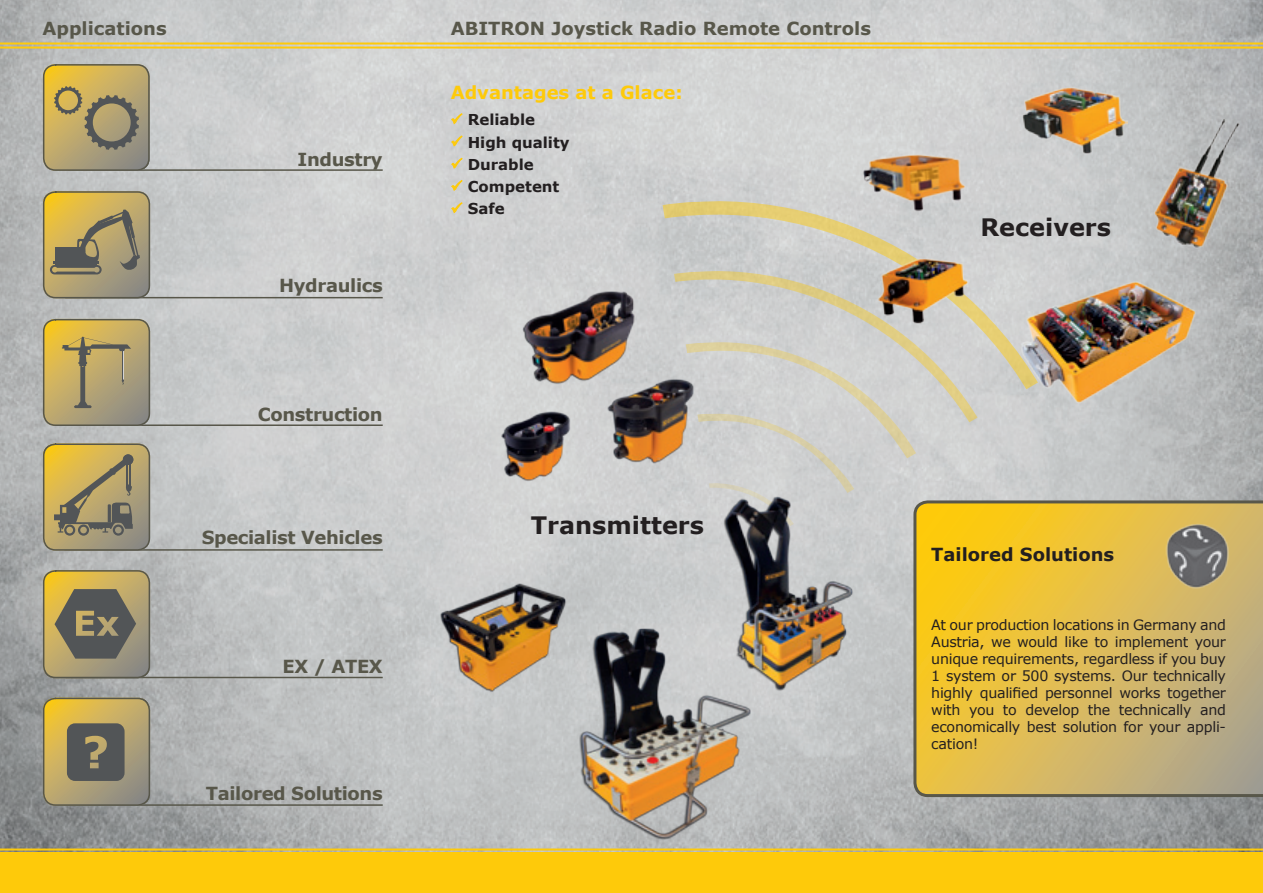
<style>
.page{position:relative;width:1263px;height:893px;background:#fff}
.page>*{position:absolute;margin:0;border:0;box-sizing:border-box;transform-origin:0 0}
.t1{font:700 24px "Verdana";color:#231f20}
.t2{font:700 18px "Verdana";letter-spacing:-.02em;color:#58574a}
.t3{font:700 18px "Verdana";color:#58574a}
.t4{font:700 18px "Verdana";color:#feca0a}
.t5{font:700 18px "Verdana";color:#231f20}
.t6{font:700 15px "Verdana";color:#231f20}
.t7{font:14.25px/17.1px "Verdana";letter-spacing:-.02em;color:#231f20;text-align:justify}
.s1{color:#feca0a}
</style>
<div class="page">
<img style="left:0;top:0;width:1263px;height:852px">
<div style="left:0;top:853px;width:1263px;height:40px;background:#feca0a"></div>
<hr style="left:0;top:848px;width:1263px;height:2px;background:#feca0a">
<hr style="left:0;top:852px;width:1263px;height:2px;background:#feca0a">
<hr style="left:0;top:43px;width:1263px;height:2px;background:#feca0a">
<hr style="left:0;top:47px;width:1263px;height:2px;background:#feca0a">
<svg style="left:662px;top:198px;width:395px;height:238px;fill:#cfcfcf"></svg>
<svg style="left:662px;top:264px;width:333px;height:198px;fill:#cfcfcf"></svg>
<svg style="left:676px;top:337px;width:255px;height:140px"></svg>
<img style="left:623px;top:477px;width:323px;height:238px">
<img style="left:404px;top:565px;width:190px;height:133px">
<img style="left:468px;top:619px;width:371px;height:227px">
<img style="left:500px;top:403px;width:85px;height:89px">
<img style="left:569px;top:370px;width:160px;height:107px">
<img style="left:493px;top:279px;width:183px;height:121px">
<svg style="left:913px;top:500px;width:350px;height:297px"></svg>
<img style="left:1152px;top:119px;width:95px;height:138px">
<img style="left:875px;top:257px;width:96px;height:67px">
<img style="left:857px;top:139px;width:123px;height:79px">
<img style="left:1020px;top:85px;width:107px;height:69px">
<img style="left:1148px;top:520px;width:103px;height:70px">
<hr style="left:68px;top:169px;width:315px;height:2px;background:#58574a">
<hr style="left:65px;top:297px;width:318px;height:1px;background:#58574a">
<hr style="left:64px;top:424px;width:319px;height:2px;background:#58574a">
<hr style="left:64px;top:549px;width:319px;height:2px;background:#58574a">
<hr style="left:66px;top:677px;width:317px;height:1px;background:#58574a">
<svg style="left:43px;top:64px;width:107px;height:107px"></svg>
<div style="left:43px;top:64px;width:107px;height:107px;border:2px solid #58574a;border-radius:12px"></div>
<svg style="left:43px;top:191px;width:107px;height:107px"></svg>
<hr style="left:53px;top:261px;width:46px;height:2px;background:#525557">
<div style="left:43px;top:191px;width:107px;height:107px;border:2px solid #58574a;border-radius:12px"></div>
<svg style="left:43px;top:319px;width:107px;height:107px"></svg>
<div style="left:43px;top:319px;width:107px;height:107px;border:2px solid #58574a;border-radius:12px"></div>
<svg style="left:43px;top:443px;width:107px;height:108px"></svg>
<div style="left:123px;top:454px;width:10px;height:11px;background:#525557;border-radius:50%"></div>
<div style="left:43px;top:443px;width:107px;height:108px;border:2px solid #58574a;border-radius:12px"></div>
<svg style="left:43px;top:570px;width:107px;height:108px"></svg>
<div style="left:43px;top:570px;width:107px;height:108px;border:2px solid #58574a;border-radius:12px"></div>
<img style="left:997px;top:272px;width:212px;height:142px">
<hr style="left:66px;top:804px;width:317px;height:2px;background:#58574a">
<svg style="left:43px;top:698px;width:107px;height:108px"></svg>
<div style="left:43px;top:698px;width:107px;height:108px;border:2px solid #58574a;border-radius:12px"></div>
<svg style="left:451px;top:113px;width:12px;height:12px"></svg>
<svg style="left:451px;top:135px;width:12px;height:12px"></svg>
<svg style="left:451px;top:158px;width:12px;height:11px"></svg>
<svg style="left:451px;top:180px;width:12px;height:12px"></svg>
<svg style="left:451px;top:202px;width:12px;height:12px"></svg>
<p class="t3" style="left:43px;top:16px;width:126px">Applications</p>
<p class="t2" style="left:298px;top:146px;width:87px">Industry</p>
<p class="t2" style="left:279px;top:273px;width:105px">Hydraulics</p>
<p class="t2" style="left:258px;top:402px;width:127px">Construction</p>
<p class="t2" style="left:202px;top:525px;width:182px">Specialist Vehicles</p>
<p class="t2" style="left:283px;top:654px;width:102px">EX / ATEX</p>
<p class="t2" style="left:206px;top:781px;width:178px">Tailored Solutions</p>
<p class="t3" style="left:451px;top:16px;width:422px">ABITRON Joystick Radio Remote Controls</p>
<p class="t4" style="left:451px;top:80px;width:233px">Advantages at a Glace:</p>
<p class="t6" style="left:451px;top:109px;width:86px"><span class="s1">✓</span> Reliable</p>
<p class="t6" style="left:451px;top:131px;width:120px"><span class="s1">✓</span> High quality</p>
<p class="t6" style="left:451px;top:154px;width:85px"><span class="s1">✓</span> Durable</p>
<p class="t6" style="left:451px;top:176px;width:110px"><span class="s1">✓</span> Competent</p>
<p class="t6" style="left:451px;top:198px;width:55px"><span class="s1">✓</span> Safe</p>
<h1 class="t1" style="left:980px;top:210px;width:132px">Receivers</h1>
<h1 class="t1" style="left:531px;top:509px;width:175px">Transmitters</h1>
<p class="t5" style="left:931px;top:541px;width:184px">Tailored Solutions</p>
<p class="t7" style="left:931px;top:616px;width:296px">At our production locations in Germany and Austria, we would like to implement your unique requirements, regardless if you buy 1 system or 500 systems. Our technically highly qualified personnel works together with you to develop the technically and economically best solution for your appli&shy;cation!</p>
</div>
